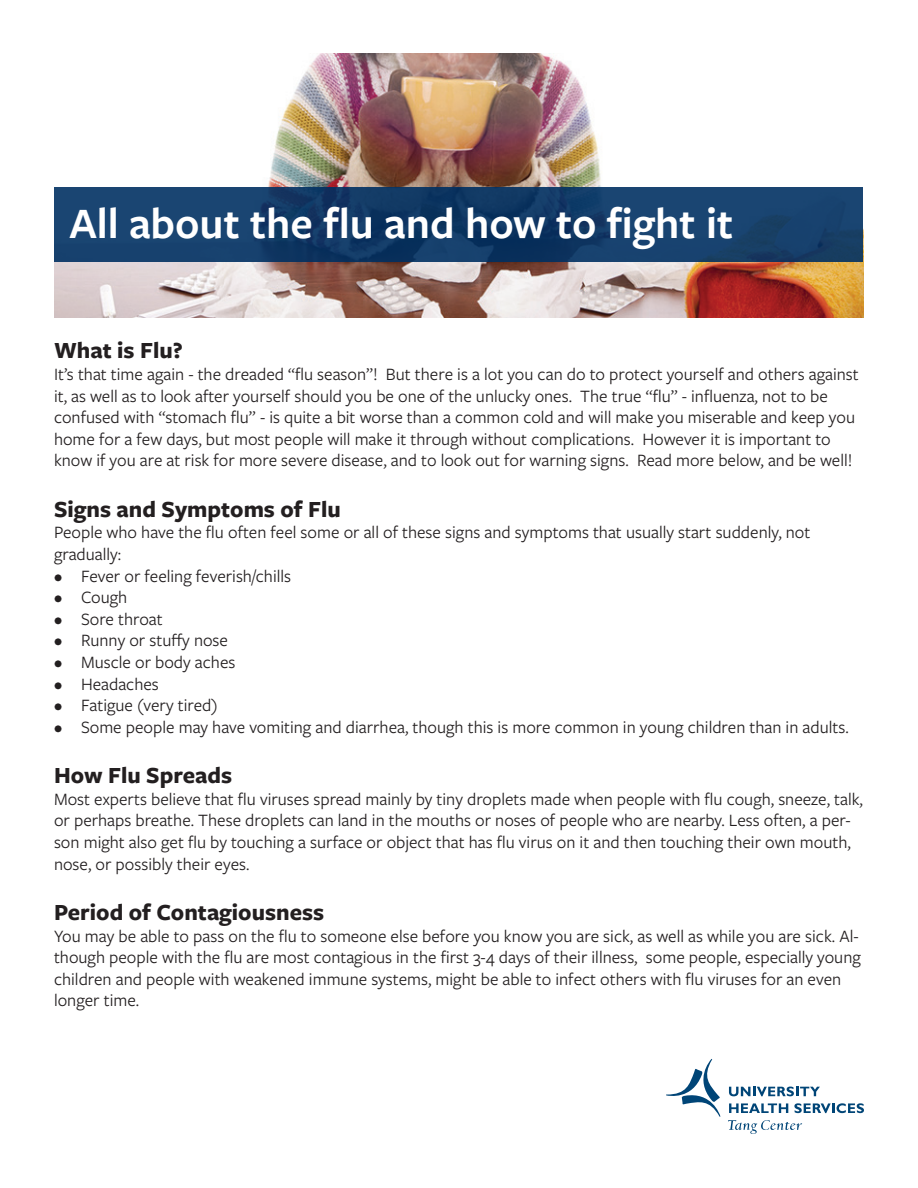
<style>
.page{position:relative;width:918px;height:1188px;background:#fff}
.page>*{position:absolute;margin:0;border:0;box-sizing:border-box;transform-origin:0 0}
.t1{font:600 45px "Freight Sans Pro";color:#fff}
.t2{font:700 24px "Freight Sans Pro";color:#231f20}
.t3{font:18px/21.6px "Freight Sans Pro";color:#231f20}
</style>
<div class="page">
<img style="left:54px;top:54px;width:810px;height:264px">
<svg style="left:55px;top:187px;width:808px;height:75px;background:#143d6a"></svg>
<svg style="left:666px;top:1059px;width:54px;height:58px"></svg>
<svg style="left:729px;top:1087px;width:91px;height:9px"></svg>
<svg style="left:729px;top:1103px;width:59px;height:10px"></svg>
<svg style="left:794px;top:1103px;width:70px;height:10px"></svg>
<svg style="left:728px;top:1120px;width:74px;height:14px"></svg>
<h1 class="t1" style="left:69px;top:192px;width:665px">All about the flu and how to fight it</h1>
<h2 class="t2" style="left:54px;top:334px;width:130px">What is Flu?</h2>
<p class="t3" style="left:54px;top:363px;width:806px">It’s that time again - the dreaded “flu season”! But there is a lot you can do to protect yourself and others against it, as well as to look after yourself should you be one of the unlucky ones. The true “flu” - influenza, not to be confused with “stomach flu” - is quite a bit worse than a common cold and will make you miserable and keep you home for a few days, but most people will make it through without complications. However it is important to know if you are at risk for more severe disease, and to look out for warning signs. Read more below, and be well!</p>
<h2 class="t2" style="left:54px;top:492px;width:289px">Signs and Symptoms of Flu</h2>
<p class="t3" style="left:54px;top:521px;width:758px">People who have the flu often feel some or all of these signs and symptoms that usually start suddenly, not gradually:</p>
<p class="t3" style="left:54px;top:564px;width:239px">• Fever or feeling feverish/chills</p>
<p class="t3" style="left:54px;top:586px;width:75px">• Cough</p>
<p class="t3" style="left:54px;top:607px;width:110px">• Sore throat</p>
<p class="t3" style="left:54px;top:629px;width:176px">• Runny or stuffy nose</p>
<p class="t3" style="left:54px;top:651px;width:183px">• Muscle or body aches</p>
<p class="t3" style="left:54px;top:672px;width:106px">• Headaches</p>
<p class="t3" style="left:54px;top:694px;width:165px">• Fatigue (very tired)</p>
<p class="t3" style="left:54px;top:715px;width:796px">• Some people may have vomiting and diarrhea, though this is more common in young children than in adults.</p>
<h2 class="t2" style="left:54px;top:759px;width:180px">How Flu Spreads</h2>
<p class="t3" style="left:54px;top:787px;width:810px">Most experts believe that flu viruses spread mainly by tiny droplets made when people with flu cough, sneeze, talk, or perhaps breathe. These droplets can land in the mouths or noses of people who are nearby. Less often, a per&shy;son might also get flu by touching a surface or object that has flu virus on it and then touching their own mouth, nose, or possibly their eyes.</p>
<h2 class="t2" style="left:54px;top:896px;width:272px">Period of Contagiousness</h2>
<p class="t3" style="left:54px;top:924px;width:808px">You may be able to pass on the flu to someone else before you know you are sick, as well as while you are sick. Al&shy;though people with the flu are most contagious in the first 3-4 days of their illness, some people, especially young children and people with weakened immune systems, might be able to infect others with flu viruses for an even longer time.</p>
</div>
